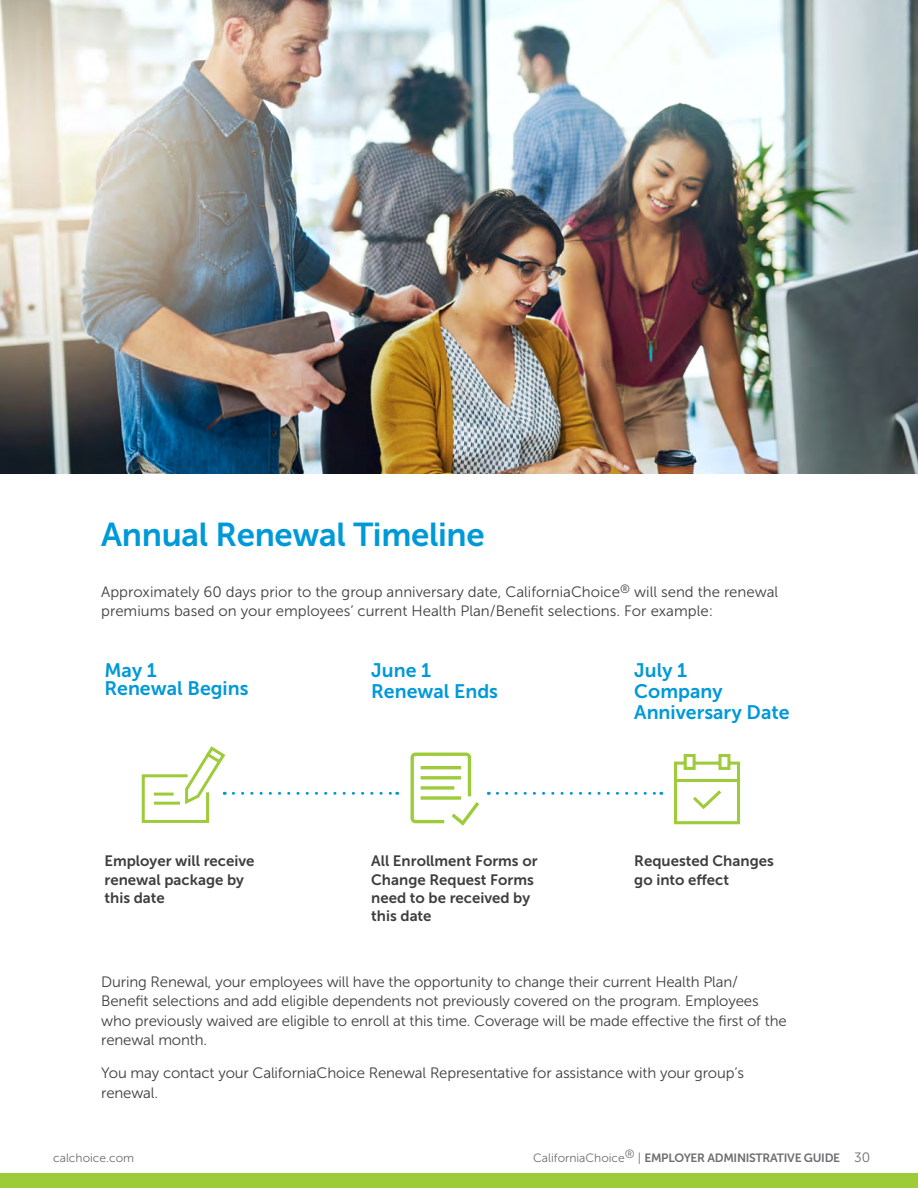
<style>
.page{position:relative;width:918px;height:1188px;background:#fff}
.page>*{position:absolute;margin:0;border:0;box-sizing:border-box;transform-origin:0 0}
.t1{font:33px "Museo Sans 700";letter-spacing:-.01em;color:#0099d8}
.Body_10_pt{font:19.5px/21px "Museo Sans 700";color:#0099d8}
.BODY_10pt_Grey{font:15px/19.5px "Museo Sans 300";letter-spacing:-.01em;color:#3e3e3f}
.Bullets_standard{font:15px/19.5px "Museo Sans 300";color:#3e3e3f}
.Body_10_pt-2{font:15px/18.1px "Museo Sans 700";color:#3e3e3f}
.t2{font:12px "Museo Sans 700";letter-spacing:-.025em;color:#6c6d70}
.t3{font:12px "Museo Sans 300";color:#6c6d70}
.s1{font-family:"Museo Sans 300"}
.s2{font-family:"Museo Sans 300";font-size:13.5px}
</style>
<div class="page">
<div style="left:0;top:1173px;width:918px;height:15px;background:#9ecb3a"></div>
<svg style="left:674px;top:754px;width:66px;height:71px"></svg>
<svg style="left:411px;top:753px;width:68px;height:73px"></svg>
<svg style="left:141px;top:746px;width:86px;height:77px"></svg>
<svg style="left:233px;top:792px;width:165px;height:3px"></svg>
<svg style="left:497px;top:792px;width:165px;height:3px"></svg>
<img style="left:0;top:0;width:918px;height:473px">
<p class="t1" style="left:101px;top:516px;width:385px">Annual Renewal Timeline</p>
<p class="Bullets_standard" style="left:101px;top:582px;width:679px">Approximately 60 days prior to the group anniversary date, CaliforniaChoice<sup>®</sup> will send the renewal premiums based on your employees’ current Health Plan/Benefit selections. For example:</p>
<p class="Body_10_pt" style="left:104px;top:660px;width:54px">May 1</p>
<p class="Body_10_pt" style="left:104px;top:678px;width:146px">Renewal Begins</p>
<p class="Body_10_pt" style="left:371px;top:660px;width:62px">June 1</p>
<p class="Body_10_pt" style="left:371px;top:681px;width:128px">Renewal Ends</p>
<p class="Body_10_pt" style="left:634px;top:660px;width:54px">July 1</p>
<p class="Body_10_pt" style="left:634px;top:681px;width:157px">Company<br>Anniversary Date</p>
<p class="Body_10_pt-2" style="left:104px;top:852px;width:152px">Employer will receive renewal package by this date</p>
<p class="Body_10_pt-2" style="left:371px;top:852px;width:168px">All Enrollment Forms or<br>Change Request Forms need to be received by this date</p>
<p class="Body_10_pt-2" style="left:634px;top:852px;width:141px">Requested Changes go into effect</p>
<p class="BODY_10pt_Grey" style="left:101px;top:972px;width:687px">During Renewal, your employees will have the opportunity to change their current Health Plan/ Benefit selections and add eligible dependents not previously covered on the program. Employees who previously waived are eligible to enroll at this time. Coverage will be made effective the first of the renewal month.</p>
<p class="BODY_10pt_Grey" style="left:101px;top:1064px;width:644px">You may contact your CaliforniaChoice Renewal Representative for assistance with your group’s renewal.</p>
<p class="t3" style="left:53px;top:1152px;width:82px">calchoice.com</p>
<p class="t2" style="left:533px;top:1151px;width:339px"><span class="s1">CaliforniaChoice</span><sup>®</sup> <span class="s1">|</span> EMPLOYER ADMINISTRATIVE GUIDE <span class="s2">30</span></p>
</div>
